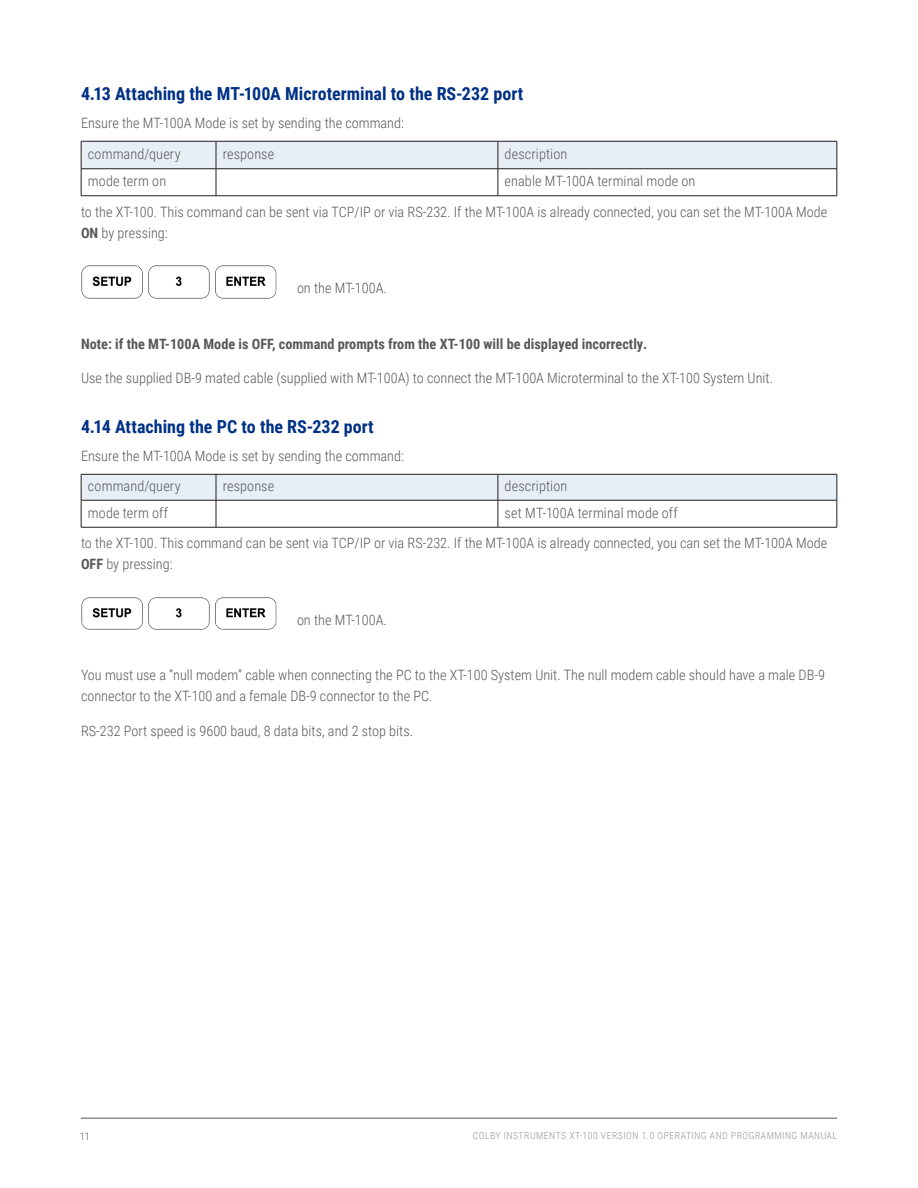
<style>
.page{position:relative;width:918px;height:1188px;background:#fff}
.page>*{position:absolute;margin:0;border:0;box-sizing:border-box;transform-origin:0 0}
._3-subhead-chapter{font:700 18px "Roboto Condensed";color:#003186}
._5-body-text{font:300 14.25px/21px "Roboto Condensed";color:#57585a}
._5-body-text-2{font:700 14.25px "Roboto Condensed";color:#57585a}
.t1{font:300 10.5px "Roboto Condensed";color:#57585a}
.t2{font:300 9.75px "Roboto Condensed";letter-spacing:.05em;color:#939598}
.s1{font-weight:700}
</style>
<div class="page">
<svg style="left:81px;top:141px;width:757px;height:55px"></svg>
<hr style="left:81px;top:195px;width:135px;height:1px;background:#231f20">
<hr style="left:216px;top:195px;width:282px;height:1px;background:#231f20">
<hr style="left:498px;top:195px;width:339px;height:1px;background:#231f20">
<svg style="left:81px;top:474px;width:757px;height:53px"></svg>
<hr style="left:81px;top:527px;width:135px;height:1px;background:#231f20">
<hr style="left:216px;top:527px;width:282px;height:1px;background:#231f20">
<hr style="left:498px;top:527px;width:339px;height:1px;background:#231f20">
<img style="left:81px;top:266px;width:196px;height:32px">
<img style="left:81px;top:597px;width:196px;height:33px">
<hr style="left:81px;top:1118px;width:756px;height:1px;background:#57585a">
<p class="_3-subhead-chapter" style="left:81px;top:81px;width:444px">4.13 Attaching the MT-100A Microterminal to the RS-232 port</p>
<p class="_5-body-text" style="left:81px;top:112px;width:324px">Ensure the MT-100A Mode is set by sending the command:</p>
<p class="_5-body-text" style="left:88px;top:143px;width:94px">command/query</p>
<p class="_5-body-text" style="left:223px;top:143px;width:53px">response</p>
<p class="_5-body-text" style="left:505px;top:143px;width:64px">description</p>
<p class="_5-body-text" style="left:88px;top:170px;width:80px">mode term on</p>
<p class="_5-body-text" style="left:505px;top:170px;width:192px">enable MT-100A terminal mode on</p>
<p class="_5-body-text" style="left:81px;top:201px;width:748px">to the XT-100. This command can be sent via TCP/IP or via RS-232. If the MT-100A is already connected, you can set the MT-100A Mode<br><span class="s1">ON</span> by pressing:</p>
<p class="_5-body-text" style="left:297px;top:277px;width:91px">on the MT-100A.</p>
<p class="_5-body-text-2" style="left:81px;top:334px;width:566px">Note: if the MT-100A Mode is OFF, command prompts from the XT-100 will be displayed incorrectly.</p>
<p class="_5-body-text" style="left:81px;top:367px;width:694px">Use the supplied DB-9 mated cable (supplied with MT-100A) to connect the MT-100A Microterminal to the XT-100 System Unit.</p>
<p class="_3-subhead-chapter" style="left:81px;top:414px;width:294px">4.14 Attaching the PC to the RS-232 port</p>
<p class="_5-body-text" style="left:81px;top:445px;width:324px">Ensure the MT-100A Mode is set by sending the command:</p>
<p class="_5-body-text" style="left:88px;top:475px;width:94px">command/query</p>
<p class="_5-body-text" style="left:223px;top:475px;width:53px">response</p>
<p class="_5-body-text" style="left:505px;top:475px;width:64px">description</p>
<p class="_5-body-text" style="left:88px;top:501px;width:82px">mode term off</p>
<p class="_5-body-text" style="left:505px;top:501px;width:175px">set MT-100A terminal mode off</p>
<p class="_5-body-text" style="left:81px;top:532px;width:748px">to the XT-100. This command can be sent via TCP/IP or via RS-232. If the MT-100A is already connected, you can set the MT-100A Mode<br><span class="s1">OFF</span> by pressing:</p>
<p class="_5-body-text" style="left:297px;top:609px;width:91px">on the MT-100A.</p>
<p class="_5-body-text" style="left:81px;top:664px;width:745px">You must use a “null modem” cable when connecting the PC to the XT-100 System Unit. The null modem cable should have a male DB-9 connector to the XT-100 and a female DB-9 connector to the PC.</p>
<p class="_5-body-text" style="left:81px;top:720px;width:334px">RS-232 Port speed is 9600 baud, 8 data bits, and 2 stop bits.</p>
<p class="t1" style="left:80px;top:1129px;width:12px">11</p>
<p class="t2" style="left:473px;top:1129px;width:366px">COLBY INSTRUMENTS XT-100 VERSION 1.0 OPERATING AND PROGRAMMING MANUAL</p>
</div>
